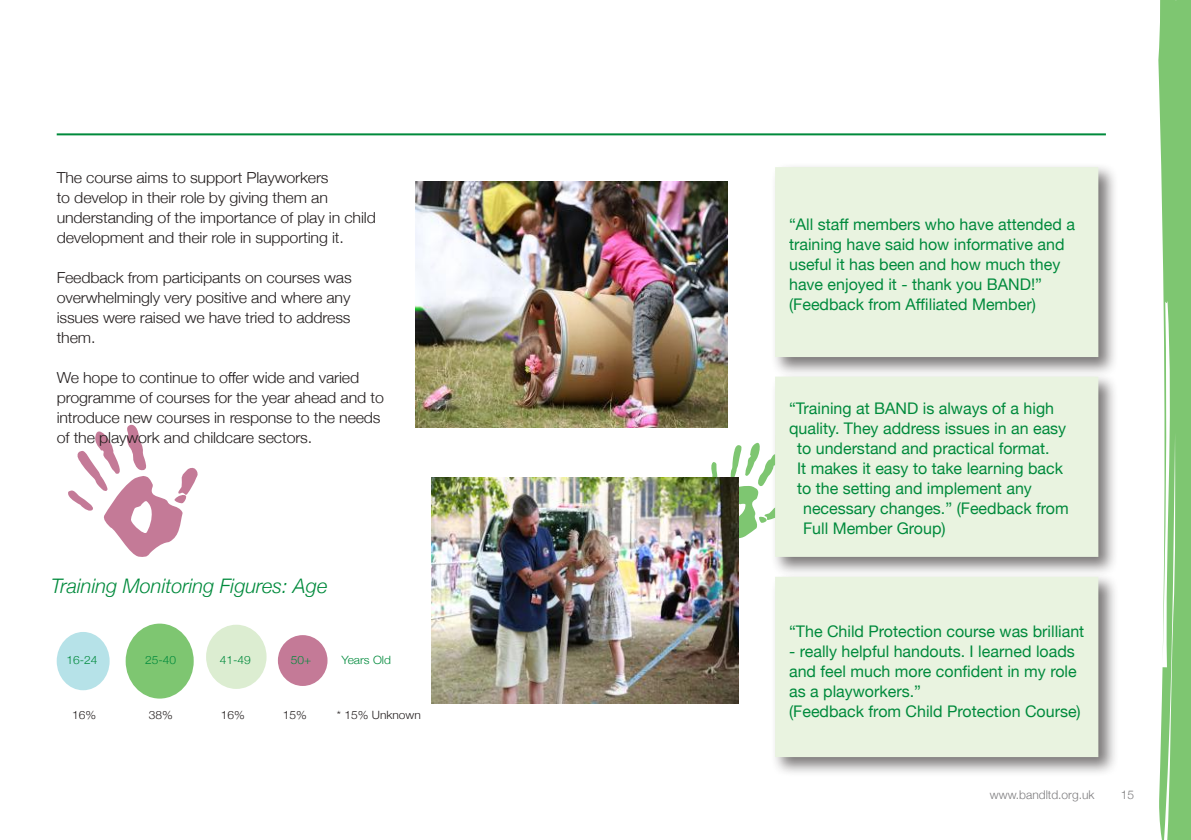
<style>
.page{position:relative;width:1191px;height:840px;background:#fff}
.page>*{position:absolute;margin:0;border:0;box-sizing:border-box;transform-origin:0 0}
.t1{font:italic 300 20px "Helvetica Neue";color:#008a3c}
.t2{font:16px/20px "Helvetica Neue";color:#008a3c}
.t3{font:300 15.2px/20px "Helvetica Neue";letter-spacing:-.01em;color:#241f1f;scale:1.05 1}
.t4{font:300 12px "Helvetica Neue";color:#7d7c7e}
.t5{font:300 11.4px "Helvetica Neue";color:#008a3c;scale:1.05 1}
.t6{font:300 11.4px "Helvetica Neue";color:#241f1f;scale:1.05 1}
</style>
<div class="page">
<svg style="left:1158px;top:0;width:33px;height:839px"></svg>
<hr style="left:57px;top:133px;width:1049px;height:2px;background:#008a3c">
<div style="left:770px;top:372px;width:348px;height:205px;background:#241f1f;opacity:.6"></div>
<div style="left:782px;top:383px;width:309px;height:166px;background:#e9f3e0"></div>
<div style="left:775px;top:376px;width:323px;height:180px;border:14px solid #e9f3e0"></div>
<div style="left:770px;top:163px;width:348px;height:214px;background:#241f1f;opacity:.6"></div>
<div style="left:782px;top:174px;width:309px;height:176px;background:#e9f3e0"></div>
<div style="left:775px;top:167px;width:323px;height:190px;border:14px solid #e9f3e0"></div>
<div style="left:770px;top:572px;width:348px;height:205px;background:#241f1f;opacity:.6"></div>
<div style="left:782px;top:583px;width:309px;height:166px;background:#e9f3e0"></div>
<div style="left:775px;top:576px;width:323px;height:180px;border:14px solid #e9f3e0"></div>
<svg style="left:68px;top:424px;width:130px;height:133px"></svg>
<svg style="left:711px;top:435px;width:74px;height:104px"></svg>
<div style="left:57px;top:631px;width:53px;height:58px;background:#b6e2e8;border-radius:50%"></div>
<div style="left:126px;top:623px;width:68px;height:75px;background:#7ec671;border-radius:50%"></div>
<div style="left:206px;top:624px;width:60px;height:64px;background:#dcedd1;border-radius:50%"></div>
<div style="left:278px;top:634px;width:49px;height:51px;background:#c47a97;border-radius:50%"></div>
<img style="left:416px;top:181px;width:311px;height:246px">
<img style="left:431px;top:477px;width:308px;height:225px">
<p class="t3" style="left:57px;top:166px;width:305px">The course aims to support Playworkers<br>to develop in their role by giving them an understanding of the importance of play in child development and their role in supporting it.</p>
<p class="t3" style="left:57px;top:266px;width:282px;text-align:justify">Feedback from participants on courses was overwhelmingly very positive and where any issues were raised we have tried to address them.</p>
<p class="t3" style="left:57px;top:366px;width:313px">We hope to continue to offer wide and varied programme of courses for the year ahead and to introduce new courses in response to the needs of the playwork and childcare sectors.</p>
<p class="t1" style="left:51px;top:570px;width:278px">Training Monitoring Figures: Age</p>
<p class="t5" style="left:66px;top:650px;width:31px">16-24</p>
<p class="t5" style="left:145px;top:650px;width:31px">25-40</p>
<p class="t5" style="left:220px;top:650px;width:31px">41-49</p>
<p class="t5" style="left:291px;top:650px;width:21px">50+</p>
<p class="t5" style="left:341px;top:650px;width:49px">Years Old</p>
<p class="t6" style="left:72px;top:705px;width:24px">16%</p>
<p class="t6" style="left:149px;top:705px;width:24px">38%</p>
<p class="t6" style="left:221px;top:705px;width:24px">16%</p>
<p class="t6" style="left:283px;top:705px;width:24px">15%</p>
<p class="t6" style="left:337px;top:705px;width:82px">* 15% Unknown</p>
<p class="t2" style="left:789px;top:215px;width:287px">“All staff members who have attended a training have said how informative and useful it has been and how much they have enjoyed it - thank you BAND!” (Feedback from Affiliated Member)</p>
<p class="t2" style="left:789px;top:399px;width:266px">“Training at BAND is always of a high</p>
<p class="t2" style="left:789px;top:419px;width:279px">quality. They address issues in an easy</p>
<p class="t2" style="left:797px;top:439px;width:254px">to understand and practical format.</p>
<p class="t2" style="left:797px;top:459px;width:267px">It makes it easy to take learning back</p>
<p class="t2" style="left:797px;top:479px;width:236px">to the setting and implement any</p>
<p class="t2" style="left:803px;top:499px;width:267px">necessary changes.” (Feedback from</p>
<p class="t2" style="left:803px;top:519px;width:144px">Full Member Group)</p>
<p class="t2" style="left:789px;top:622px;width:297px">“The Child Protection course was brilliant</p>
<p class="t2" style="left:789px;top:642px;width:293px">- really helpful handouts. I learned loads and feel much more confident in my role as a playworkers.”<br>(Feedback from Child Protection Course)</p>
<p class="t4" style="left:990px;top:784px;width:106px">www.bandltd.org.uk</p>
<p class="t4" style="left:1121px;top:784px;width:15px">15</p>
</div>
